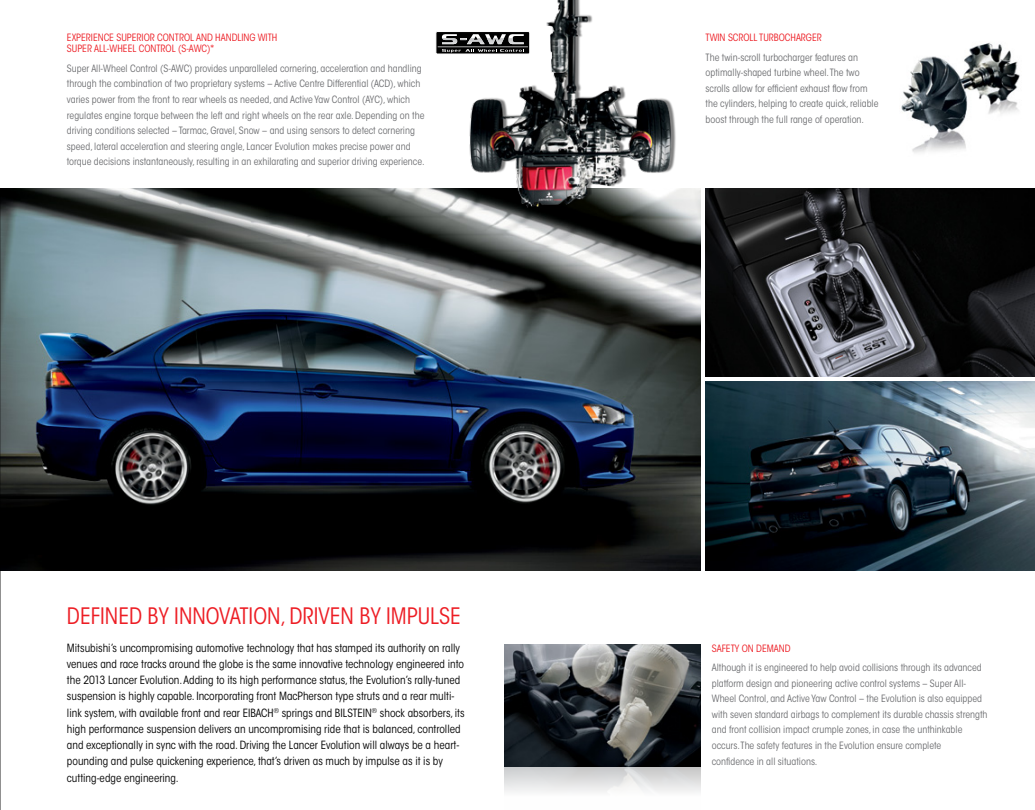
<style>
.page{position:relative;width:1035px;height:810px;background:#fff}
.page>*{position:absolute;margin:0;border:0;box-sizing:border-box;transform-origin:0 0}
.t1{font:condensed 22.5px "ITC Avant Garde Std";color:#ed1d24}
.t2{font:condensed 11.25px/16.2px "ITC Avant Garde Std";color:#000}
.t3{font:condensed 10px/15.6px "ITC Avant Garde Std";color:#6d6e71}
.t4{font:condensed 10px/11.2px "ITC Avant Garde Std";color:#ed1d24}
</style>
<div class="page">
<img style="left:901px;top:42px;width:119px;height:111px">
<img style="left:0;top:188px;width:700px;height:383px">
<img style="left:706px;top:188px;width:329px;height:189px">
<img style="left:706px;top:382px;width:329px;height:189px">
<img style="left:0;top:571px;width:1px;height:239px">
<img style="left:504px;top:644px;width:196px;height:123px">
<div style="left:504px;top:767px;width:196px;height:43px;background:linear-gradient(to bottom,#cdcecf,#fff)"></div>
<img style="left:370px;top:0;width:331px;height:221px">
<div style="left:436px;top:32px;width:94px;height:22px;background:#000"></div>
<div style="left:436px;top:31px;width:94px;height:23px;border:1px solid #fff"></div>
<hr style="left:438px;top:47px;width:90px;height:1px;background:#fff">
<svg style="left:442px;top:34px;width:82px;height:18px"></svg>
<p class="t4" style="left:67px;top:32px;width:212px">EXPERIENCE SUPERIOR CONTROL AND HANDLING WITH<br>SUPER ALL-WHEEL CONTROL (S-AWC)*</p>
<p class="t3" style="left:67px;top:60px;width:359px">Super All-Wheel Control (S-AWC) provides unparalleled cornering, acceleration and handling through the combination of two proprietary systems – Active Centre Differential (ACD), which varies power from the front to rear wheels as needed, and Active Yaw Control (AYC), which regulates engine torque between the left and right wheels on the rear axle. Depending on the driving conditions selected – Tarmac, Gravel, Snow – and using sensors to detect cornering speed, lateral acceleration and steering angle, Lancer Evolution makes precise power and torque decisions instantaneously, resulting in an exhilarating and superior driving experience.</p>
<p class="t4" style="left:706px;top:32px;width:118px">TWIN SCROLL TURBOCHARGER</p>
<p class="t3" style="left:706px;top:49px;width:174px">The twin-scroll turbocharger features an optimally-shaped turbine wheel. The two scrolls allow for efficient exhaust flow from the cylinders, helping to create quick, reliable boost through the full range of operation.</p>
<h1 class="t1" style="left:67px;top:602px;width:396px">DEFINED BY INNOVATION, DRIVEN BY IMPULSE</h1>
<p class="t2" style="left:67px;top:640px;width:399px">Mitsubishi’s uncompromising automotive technology that has stamped its authority on rally venues and race tracks around the globe is the same innovative technology engineered into the 2013 Lancer Evolution. Adding to its high performance status, the Evolution’s rally-tuned suspension is highly capable. Incorporating front MacPherson type struts and a rear multi&shy;link system, with available front and rear EIBACH<sup>®</sup> springs and BILSTEIN<sup>®</sup> shock absorbers, its high performance suspension delivers an uncompromising ride that is balanced, controlled and exceptionally in sync with the road. Driving the Lancer Evolution will always be a heart&shy;pounding and pulse quickening experience, that’s driven as much by impulse as it is by cutting-edge engineering.</p>
<p class="t4" style="left:712px;top:642px;width:11px">Safety</p>
<p class="t4" style="left:742px;top:642px;width:39px">on deMand</p>
<p class="t3" style="left:712px;top:660px;width:277px">Although it is engineered to help avoid collisions through its advanced platform design and pioneering active control systems – Super All-Wheel Control, and Active Yaw Control – the Evolution is also equipped with seven standard airbags to complement its durable chassis strength and front collision impact crumple zones, in case the unthinkable occurs. The safety features in the Evolution ensure complete<br>confidence in all situations.</p>
</div>
